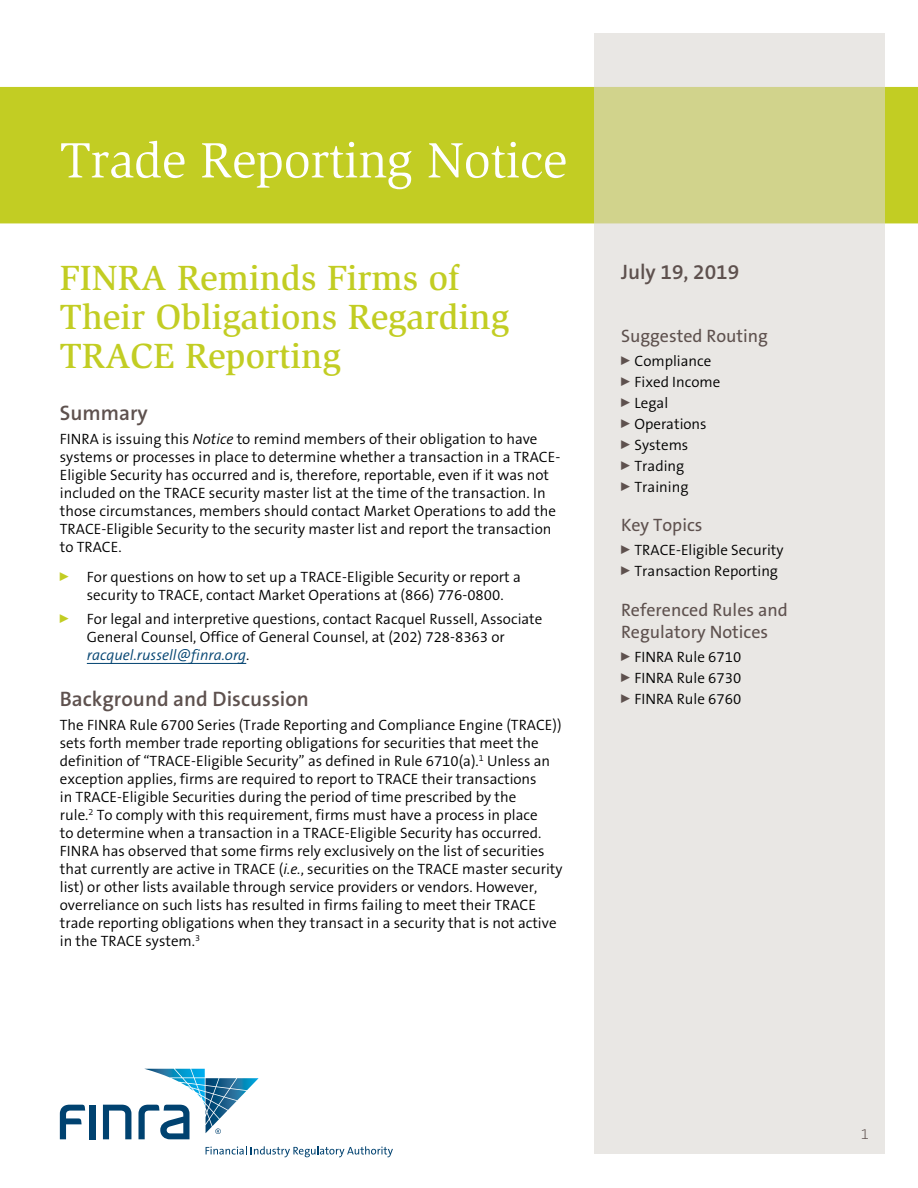
<style>
.page{position:relative;width:918px;height:1188px;background:#fff}
.page>*{position:absolute;margin:0;border:0;box-sizing:border-box;transform-origin:0 0}
.t1{font:51px "Slimbach LT";letter-spacing:-.01em;color:#fff}
.notice_head{font:500 36px/39px "Slimbach LT";color:#c2cd23}
.text_head{font:600 21px "The Sans B6";color:#5e514e}
.sidebar_head{font:18px/21.6px "The Sans B5 Plain";color:#5e514e}
.text{font:300 15px/18px "The Sans B4";color:#000}
.t2{font:200 15px "The Sans B2";color:#5e514e}
.s1{font-style:italic}
.s2{font-style:italic;color:#004270}
</style>
<div class="page">
<div style="left:0;top:87px;width:918px;height:136px;background:#c2cd23"></div>
<svg style="left:594px;top:34px;width:290px;height:1120px;background:#e6e4d9"></svg>
<div style="left:90px;top:1105px;width:6px;height:34px;background:#004270"></div>
<svg style="left:103px;top:1105px;width:28px;height:34px"></svg>
<svg style="left:60px;top:1105px;width:25px;height:34px"></svg>
<svg style="left:206px;top:1146px;width:187px;height:11px"></svg>
<svg style="left:138px;top:1069px;width:121px;height:70px"></svg>
<hr style="left:87px;top:663px;width:159px;height:1px;background:#004270">
<h1 class="t1" style="left:60px;top:131px;width:509px">Trade Reporting Notice</h1>
<p class="notice_head" style="left:60px;top:258px;width:451px">FINRA Reminds Firms of<br>Their Obligations Regarding<br>TRACE Reporting</p>
<p class="text_head" style="left:60px;top:402px;width:89px">Summary</p>
<p class="text" style="left:60px;top:431px;width:502px">FINRA is issuing this <span class="s1">Notice</span> to remind members of their obligation to have systems or processes in place to determine whether a transaction in a TRACE-Eligible Security has occurred and is, therefore, reportable, even if it was not included on the TRACE security master list at the time of the transaction. In those circumstances, members should contact Market Operations to add the TRACE-Eligible Security to the security master list and report the transaction to TRACE.</p>
<p class="text" style="left:87px;top:569px;width:436px;text-indent:-27px"><sup>0</sup> For questions on how to set up a TRACE-Eligible Security or report a security to TRACE, contact Market Operations at (866) 776-0800.</p>
<p class="text" style="left:87px;top:611px;width:457px;text-indent:-27px"><sup>0</sup> For legal and interpretive questions, contact Racquel Russell, Associate<br>General Counsel, Office of General Counsel, at (202) 728-8363 or <span class="s2">racquel.russell@finra.org</span>.</p>
<p class="text_head" style="left:60px;top:688px;width:251px">Background and Discussion</p>
<p class="text" style="left:60px;top:717px;width:504px">The FINRA Rule 6700 Series (Trade Reporting and Compliance Engine (TRACE)) sets forth member trade reporting obligations for securities that meet the definition of “TRACE-Eligible Security” as defined in Rule 6710(a).<sup>1</sup> Unless an exception applies, firms are required to report to TRACE their transactions<br>in TRACE-Eligible Securities during the period of time prescribed by the<br>rule.<sup>2</sup> To comply with this requirement, firms must have a process in place<br>to determine when a transaction in a TRACE-Eligible Security has occurred.<br>FINRA has observed that some firms rely exclusively on the list of securities that currently are active in TRACE (<span class="s1">i.e.</span>, securities on the TRACE master security list) or other lists available through service providers or vendors. However, overreliance on such lists has resulted in firms failing to meet their TRACE trade reporting obligations when they transact in a security that is not active in the TRACE system.<sup>3</sup></p>
<h3 class="text_head" style="left:621px;top:260px;width:120px">July 19, 2019</h3>
<p class="sidebar_head" style="left:621px;top:325px;width:149px">Suggested Routing</p>
<p class="text" style="left:621px;top:352px;width:92px"><sup>0</sup> Compliance</p>
<p class="text" style="left:621px;top:373px;width:101px"><sup>0</sup> Fixed Income</p>
<p class="text" style="left:621px;top:394px;width:49px"><sup>0</sup> Legal</p>
<p class="text" style="left:621px;top:415px;width:87px"><sup>0</sup> Operations</p>
<p class="text" style="left:621px;top:436px;width:69px"><sup>0</sup> Systems</p>
<p class="text" style="left:621px;top:457px;width:65px"><sup>0</sup> Trading</p>
<p class="text" style="left:621px;top:478px;width:69px"><sup>0</sup> Training</p>
<p class="sidebar_head" style="left:621px;top:515px;width:83px">Key Topics</p>
<p class="text" style="left:621px;top:542px;width:164px"><sup>0</sup> TRACE-Eligible Security</p>
<p class="text" style="left:621px;top:563px;width:159px"><sup>0</sup> Transaction Reporting</p>
<p class="sidebar_head" style="left:621px;top:600px;width:168px">Referenced Rules and<br>Regulatory Notices</p>
<p class="text" style="left:621px;top:648px;width:122px"><sup>0</sup> FINRA Rule 6710</p>
<p class="text" style="left:621px;top:669px;width:122px"><sup>0</sup> FINRA Rule 6730</p>
<p class="text" style="left:621px;top:690px;width:122px"><sup>0</sup> FINRA Rule 6760</p>
<p class="t2" style="left:861px;top:1126px;width:10px">1</p>
</div>
